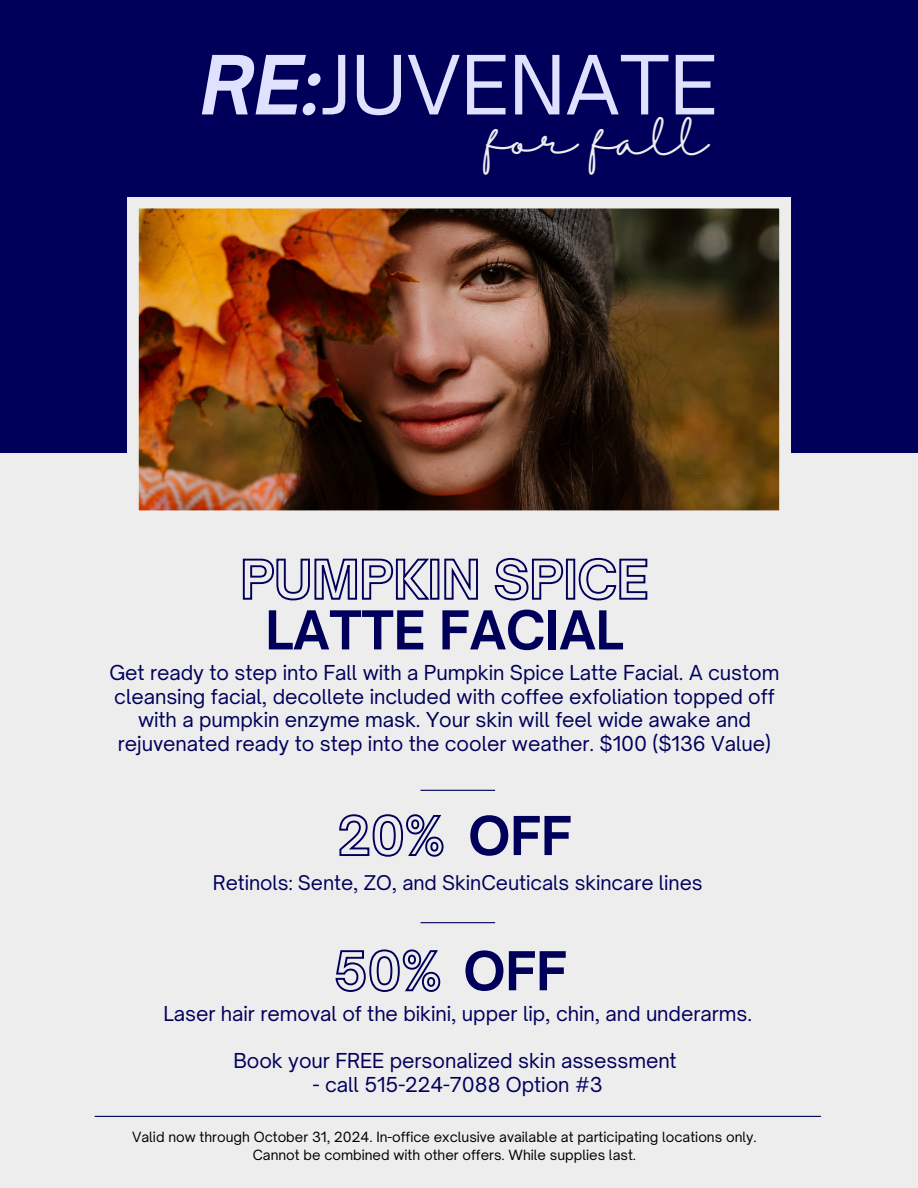
<style>
.page{position:relative;width:918px;height:1188px;background:#00005b}
.page>*{position:absolute;margin:0;border:0;box-sizing:border-box;transform-origin:0 0}
.t1{font:78px "Open Sauce One";color:#e0e0ff}
.t2{font:700 51.3px "Open Sauce One";letter-spacing:-.005em;color:#00005b}
.t3{font:700 51.3px "Open Sauce One";color:rgb(0 0 0/0)}
.t4{font:42.15px "Halimun";color:#ededed}
.t5{font:19.65px/23.7px "Open Sauce One";letter-spacing:-.005em;color:#00005b;text-align:center}
.t6{font:19.35px "Open Sauce One";letter-spacing:-.005em;color:#00005b}
.t7{font:13.5px/18px "Open Sauce One";color:#000;text-align:center}
.s1{font-weight:700;font-style:italic}
.s2{color:#00005b}
</style>
<div class="page">
<div style="left:0;top:453px;width:918px;height:735px;background:#ededed"></div>
<hr style="left:95px;top:1116px;width:726px;height:1px;background:#00005b">
<img style="left:128px;top:197px;width:662px;height:314px">
<svg style="left:339px;top:814px;width:105px;height:43px"></svg>
<svg style="left:335px;top:949px;width:106px;height:43px"></svg>
<svg style="left:242px;top:557px;width:406px;height:44px"></svg>
<hr style="left:421px;top:790px;width:74px;height:1px;background:#00005b">
<hr style="left:421px;top:922px;width:74px;height:1px;background:#00005b">
<h5 class="t1" style="left:200px;top:36px;width:519px"><span class="s1">RE:</span>JUVENATE</h5>
<p class="t4" style="left:487px;top:116px;width:223px">for fall</p>
<h5 class="t2" style="left:265px;top:598px;width:360px">LATTE FACIAL</h5>
<h3 class="t5" style="left:109px;top:661px;width:672px">Get ready to step into Fall with a Pumpkin Spice Latte Facial. A custom cleansing facial, decollete included with coffee exfoliation topped off with a pumpkin enzyme mask. Your skin will feel wide awake and rejuvenated ready to step into the cooler weather. $100 ($136 Value)</h3>
<h2 class="t2" style="left:468px;top:804px;width:105px">OFF</h2>
<h2 class="t6" style="left:213px;top:871px;width:491px">Retinols: Sente, ZO, and SkinCeuticals skincare lines</h2>
<h6 class="t3" style="left:334px;top:939px;width:235px">50% <span class="s2">OFF</span></h6>
<h2 class="t5" style="left:163px;top:1001px;width:590px">Laser hair removal of the bikini, upper lip, chin, and underarms.</h2>
<h6 class="t5" style="left:233px;top:1049px;width:445px">Book your FREE personalized skin assessment</h6>
<h6 class="t5" style="left:313px;top:1072px;width:291px">- call 515-224-7088 Option #3</h6>
<h1 class="t7" style="left:132px;top:1128px;width:626px">Valid now through October 31, 2024. In-office exclusive available at participating locations only.<br>Cannot be combined with other offers. While supplies last.</h1>
</div>
